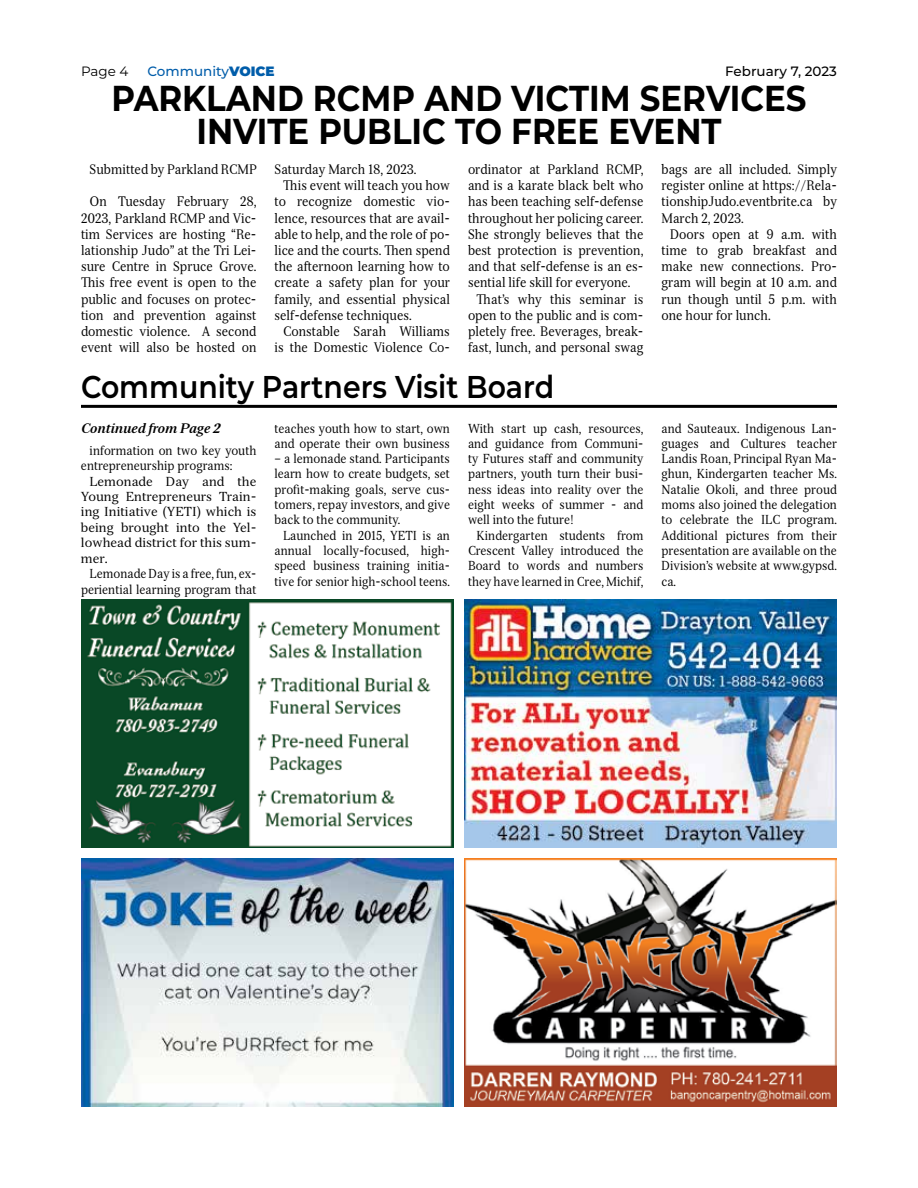
<style>
.page{position:relative;width:918px;height:1188px;background:#fff}
.page>*{position:absolute;margin:0;border:0;box-sizing:border-box;transform-origin:0 0}
.t1{font:700 36px/33px "Montserrat";color:#000;text-align:center;scale:.9 1}
.t2{font:600 31.5px "Montserrat";color:#000;scale:.9 1}
.t3{font:13.5px/16.2px "Serif 12 Beta";color:#000;text-align:justify;scale:.9 1}
.t4{font:italic 700 13.5px "Serif 12 Beta";color:#000}
.t5{font:500 13.5px "Montserrat";color:#005daa}
.t6{font:500 13.5px "Montserrat";color:#000}
.t7{font:13.5px "Montserrat";color:#000}
.t8{font:12.75px/15.3px "Serif 12 Beta";color:#000;text-align:justify;scale:.9 1}
.t9{font:12.75px/15.5px "Serif 12 Beta";color:#000;text-align:justify}
.s1{font-weight:900}
.s2{font-size:13.5px}
</style>
<div class="page">
<hr style="left:81px;top:405px;width:756px;height:3px;background:#000">
<img style="left:81px;top:859px;width:373px;height:248px">
<img style="left:464px;top:859px;width:373px;height:248px">
<img style="left:81px;top:599px;width:373px;height:249px">
<img style="left:464px;top:599px;width:373px;height:249px">
<p class="t6" style="left:725px;top:62px;width:113px">February 7, 2023</p>
<h1 class="t1" style="left:111px;top:80px;width:774px">PARKLAND RCM P AND VICTIM SERVICES<br>I NVITE PUBLIC TO FREE EVENT</h1>
<p class="t3" style="left:90px;top:161px;width:187px">Submitted by Parkland RCMP</p>
<p class="t3" style="left:81px;top:194px;width:197px;text-indent:9px">On Tuesday February 28, 2023, Parkland RCMP and Vic&shy;tim Services are hosting “Re&shy;lationship Judo” at the Tri Lei&shy;sure Centre in Spruce Grove.<br>This free event is open to the public and focuses on protec&shy;tion and prevention against domestic violence. A second event will also be hosted on</p>
<p class="t7" style="left:81px;top:62px;width:49px">Page 4</p>
<p class="t5" style="left:147px;top:62px;width:129px">Community<span class="s1">VOICE</span></p>
<p class="t3" style="left:662px;top:161px;width:197px">bags are all included. Simply register online at https://Rela&shy;tionshipJudo.eventbrite.ca by March 2, 2023.</p>
<p class="t3" style="left:662px;top:226px;width:197px;text-indent:9px">Doors open at 9 a.m. with time to grab breakfast and make new connections. Pro&shy;gram will begin at 10 a.m. and run though until 5 p.m. with one hour for lunch.</p>
<p class="t3" style="left:275px;top:161px;width:159px">Saturday March 18, 2023.</p>
<p class="t3" style="left:283px;top:177px;width:187px">This event will teach you how</p>
<p class="t3" style="left:275px;top:194px;width:196px">to recognize domestic vio-</p>
<p class="t3" style="left:274px;top:210px;width:197px">lence, resources that are avail-</p>
<p class="t3" style="left:274px;top:226px;width:197px">able to help, and the role of po-</p>
<p class="t3" style="left:274px;top:242px;width:196px">lice and the courts. Then spend</p>
<p class="t3" style="left:274px;top:258px;width:196px">the afternoon learning how to</p>
<p class="t3" style="left:274px;top:275px;width:196px">create a safety plan for your</p>
<p class="t3" style="left:274px;top:291px;width:196px">family, and essential physical</p>
<p class="t3" style="left:274px;top:307px;width:154px">self-defense techniques.</p>
<p class="t3" style="left:283px;top:323px;width:187px">Constable Sarah Williams</p>
<p class="t3" style="left:274px;top:339px;width:197px">is the Domestic Violence Co-</p>
<p class="t3" style="left:468px;top:161px;width:197px">ordinator at Parkland RCMP,</p>
<p class="t3" style="left:468px;top:177px;width:196px">and is a karate black belt who</p>
<p class="t3" style="left:468px;top:194px;width:197px">has been teaching self-defense</p>
<p class="t3" style="left:468px;top:210px;width:197px">throughout her policing career.</p>
<p class="t3" style="left:468px;top:226px;width:196px">She strongly believes that the</p>
<p class="t3" style="left:468px;top:242px;width:197px">best protection is prevention,</p>
<p class="t3" style="left:468px;top:258px;width:197px">and that self-defense is an es-</p>
<p class="t3" style="left:468px;top:275px;width:182px">sential life skill for everyone.</p>
<p class="t3" style="left:477px;top:291px;width:187px">That’s why this seminar is</p>
<p class="t3" style="left:468px;top:307px;width:197px">open to the public and is com-</p>
<p class="t3" style="left:468px;top:323px;width:197px">pletely free. Beverages, break-</p>
<p class="t3" style="left:468px;top:339px;width:197px">fast, lunch, and personal swag</p>
<h2 class="t2" style="left:81px;top:365px;width:527px">Community Partners Visit Board</h2>
<p class="t4" style="left:81px;top:420px;width:140px">Continued from Page 2</p>
<p class="t8" style="left:81px;top:443px;width:197px;text-indent:9px">information on two key youth entrepreneurship programs:</p>
<p class="t9" style="left:81px;top:474px;width:177px;text-indent:9px">Lemonade Day and the Young Entrepreneurs Train&shy;ing Initiative (YETI) which is being brought into the Yel&shy;lowhead district for this sum&shy;mer<span class="s2">.</span></p>
<p class="t8" style="left:81px;top:566px;width:197px;text-align:right">Lemonade Day is a free, fun, ex&shy;periential learning program that</p>
<p class="t8" style="left:468px;top:420px;width:197px">With start up cash, resources, and guidance from Communi&shy;ty Futures staff and community partners, youth turn their busi&shy;ness ideas into reality over the eight weeks of summer - and well into the future!</p>
<p class="t8" style="left:468px;top:528px;width:197px;text-indent:9px">Kindergarten students from Crescent Valley introduced the Board to words and numbers they have learned in Cree, Michif,</p>
<p class="t8" style="left:275px;top:420px;width:197px">teaches youth how to start, own and operate their own business</p>
<p class="t8" style="left:274px;top:451px;width:197px">– a lemonade stand. Participants learn how to create budgets, set profit-making goals, serve cus&shy;tomers, repay investors, and give back to the community.</p>
<p class="t8" style="left:274px;top:528px;width:197px;text-indent:9px">Launched in 2015, YETI is an annual locally-focused, high&shy;speed business training initia&shy;tive for senior high-school teens.</p>
<p class="t8" style="left:662px;top:420px;width:197px">and Sauteaux. Indigenous Lan&shy;guages and Cultures teacher Landis Roan, Principal Ryan Ma&shy;ghun, Kindergarten teacher Ms.<br>Natalie Okoli, and three proud moms also joined the delegation to celebrate the ILC program.<br>Additional pictures from their presentation are available on the Division’s website at www.gypsd. ca.</p>
</div>
